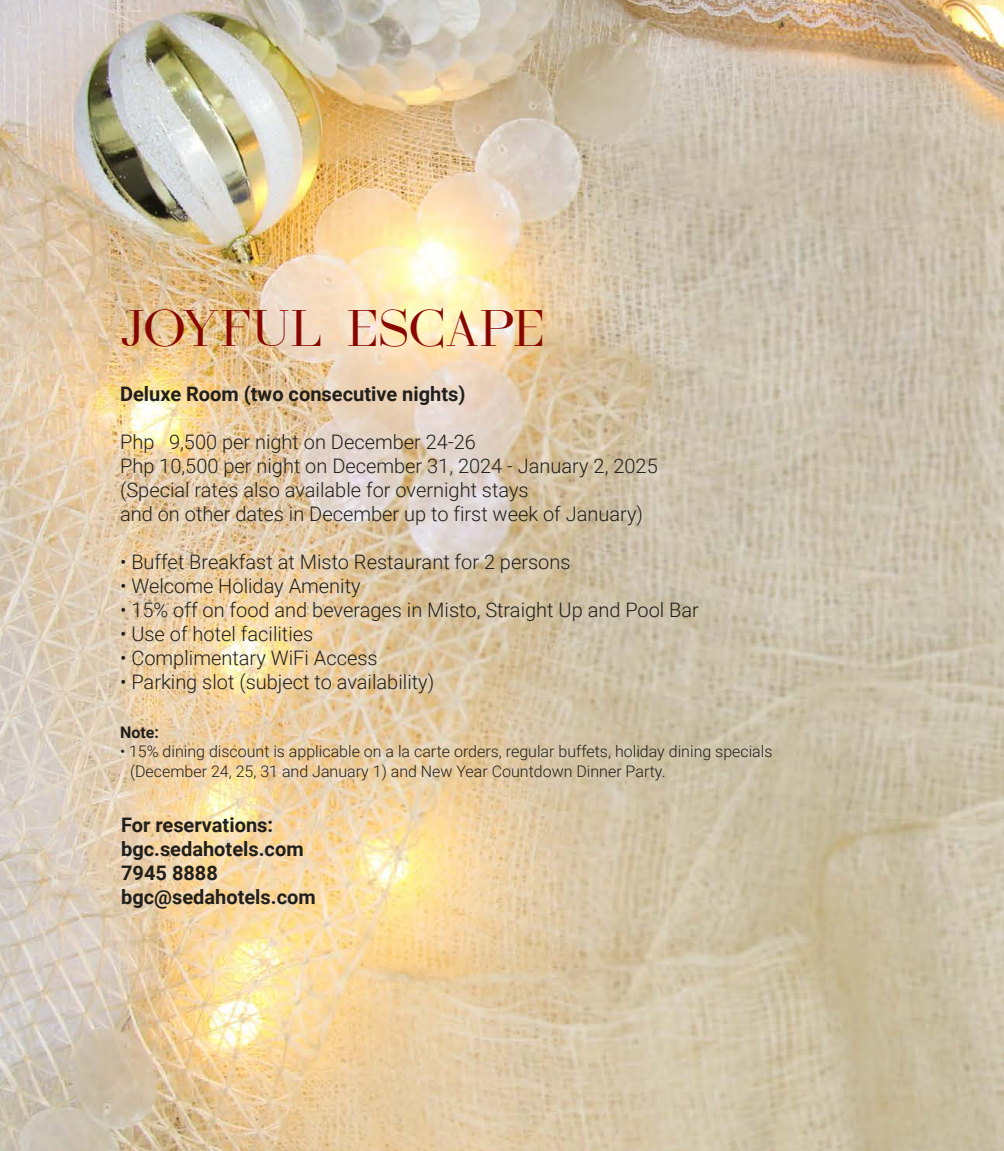
<style>
.page{position:relative;width:1004px;height:1151px;background:#fff}
.page>*{position:absolute;margin:0;border:0;box-sizing:border-box;transform-origin:0 0}
.t1{font:48px "Shamery";letter-spacing:-.005em;color:#870700}
.t2{font:300 20px/24px "Roboto";color:#211f1b}
.t3{font:700 20px/24px "Roboto";color:#211f1b}
.t4{font:300 16px/19.2px "Roboto";color:#211f1b}
.t5{font:700 16px "Roboto";color:#211f1b}
</style>
<div class="page">
<img style="left:0;top:0;width:1003px;height:1150px">
<h1 class="t1" style="left:120px;top:308px;width:425px">JOYFUL ESCAPE</h1>
<p class="t3" style="left:120px;top:381px;width:347px">Deluxe Room (two consecutive nights)</p>
<p class="t2" style="left:120px;top:429px;width:539px">Php 9,500 per night on December 24-26<br>Php 10,500 per night on December 31, 2024 - January 2, 2025 (Special rates also available for overnight stays<br>and on other dates in December up to first week of January)</p>
<p class="t2" style="left:120px;top:549px;width:452px">• Buffet Breakfast at Misto Restaurant for 2 persons</p>
<p class="t2" style="left:120px;top:573px;width:242px">• Welcome Holiday Amenity</p>
<p class="t2" style="left:120px;top:597px;width:580px">• 15% off on food and beverages in Misto, Straight Up and Pool Bar</p>
<p class="t2" style="left:120px;top:621px;width:195px">• Use of hotel facilities</p>
<p class="t2" style="left:120px;top:645px;width:259px">• Complimentary WiFi Access</p>
<p class="t2" style="left:120px;top:669px;width:316px">• Parking slot (subject to availability)</p>
<p class="t5" style="left:120px;top:721px;width:40px">Note:</p>
<p class="t4" style="left:130px;top:741px;width:644px;text-indent:-10px">• 15% dining discount is applicable on a la carte orders, regular buffets, holiday dining specials (December 24, 25, 31 and January 1) and New Year Countdown Dinner Party.</p>
<p class="t3" style="left:121px;top:812px;width:196px">For reservations: bgc.sedahotels.com<br>7945 8888 bgc@sedahotels.com</p>
</div>
